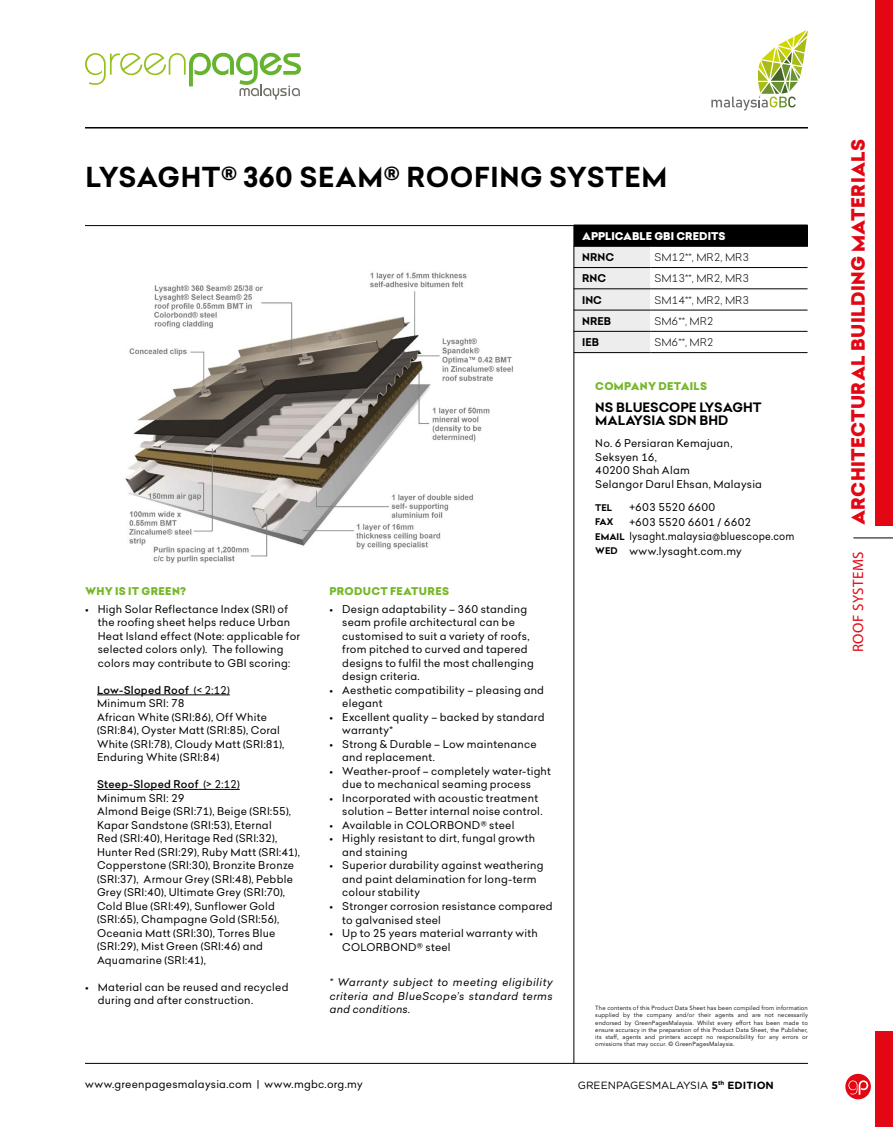
<style>
.page{position:relative;width:893px;height:1127px;background:#fff}
.page>*{position:absolute;margin:0;border:0;box-sizing:border-box;transform-origin:0 0}
.t1{font:700 27px "Celias";letter-spacing:.02em;color:#000}
.t2{font:900 18px "Celias";letter-spacing:.015em;color:#e30613}
.t3{font:15px "Myriad Pro";letter-spacing:.035em;color:#e30613}
.t4{font:700 12.75px/13.5px "Celias";color:#000}
.t5{font:10.5px/13.5px "Celias";letter-spacing:.02em;color:#000}
.t6{font:italic 10.5px/13.5px "Celias";letter-spacing:.035em;color:#000;text-align:justify}
.t7{font:300 10.5px "Celias";color:#000}
.t8{font:900 10.5px "Celias";letter-spacing:.025em;color:#76b82a}
.t9{font:10.5px "Gotham Rounded";color:#000}
.t10{font:900 10.5px/21.3px "Celias";color:#fff}
.t11{font:700 10.5px "Celias";color:#000}
.t12{font:700 9px "Celias";color:#000}
.t13{font:6px/7.2px "Avenir LT Std";letter-spacing:.02em;color:#000;text-align:justify}
.s1{font-weight:700;color:#000}
.s2{font-weight:500}
.s3{font-weight:700;font-size:9px}
.s4{font-weight:700}
</style>
<div class="page">
<div style="left:875px;top:0;width:18px;height:525px;background:#e30613"></div>
<div style="left:875px;top:1032px;width:18px;height:95px;background:#e30613"></div>
<hr style="left:853px;top:537px;width:40px;height:1px;background:#000">
<div style="left:574px;top:225px;width:233px;height:21px;background:#000"></div>
<svg style="left:575px;top:247px;width:232px;height:105px"></svg>
<hr style="left:574px;top:246px;width:76px;height:1px;background:#000">
<hr style="left:650px;top:246px;width:157px;height:1px;background:#000">
<hr style="left:574px;top:267px;width:76px;height:1px;background:#000">
<hr style="left:650px;top:267px;width:157px;height:1px;background:#000">
<hr style="left:574px;top:289px;width:76px;height:1px;background:#000">
<hr style="left:650px;top:289px;width:157px;height:1px;background:#000">
<hr style="left:574px;top:310px;width:76px;height:1px;background:#000">
<hr style="left:650px;top:310px;width:157px;height:1px;background:#000">
<hr style="left:574px;top:331px;width:76px;height:1px;background:#000">
<hr style="left:650px;top:331px;width:157px;height:1px;background:#000">
<hr style="left:574px;top:352px;width:76px;height:1px;background:#000">
<hr style="left:650px;top:352px;width:157px;height:1px;background:#000">
<hr style="left:97px;top:694px;width:133px;height:1px;background:#000">
<hr style="left:97px;top:789px;width:143px;height:1px;background:#000">
<img style="left:125px;top:272px;width:388px;height:291px">
<svg style="left:85px;top:53px;width:216px;height:47px"></svg>
<hr style="left:85px;top:127px;width:723px;height:1px;background:#000">
<hr style="left:85px;top:1063px;width:723px;height:1px;background:#000">
<hr style="left:574px;top:225px;width:1px;height:838px;background:#000">
<hr style="left:85px;top:225px;width:723px;height:1px;background:#000">
<svg style="left:711px;top:30px;width:97px;height:81px"></svg>
<svg style="left:845px;top:1074px;width:26px;height:25px"></svg>
<p class="t1" style="left:86px;top:157px;width:583px">LYSAGHT® 360 SEAM® ROOFING SYSTEM</p>
<p class="t10" style="left:582px;top:226px;width:145px">APPLICABLE GBI CREDITS<br><span class="s1">NRNC</span></p>
<p class="t7" style="left:654px;top:250px;width:96px">SM12**, MR2, MR3</p>
<p class="t11" style="left:582px;top:271px;width:25px">RNC</p>
<p class="t7" style="left:654px;top:271px;width:96px">SM13**, MR2, MR3</p>
<p class="t11" style="left:582px;top:292px;width:21px">INC</p>
<p class="t7" style="left:654px;top:292px;width:96px">SM14**, MR2, MR3</p>
<p class="t11" style="left:582px;top:313px;width:31px">NREB</p>
<p class="t7" style="left:654px;top:314px;width:61px">SM6**, MR2</p>
<p class="t11" style="left:582px;top:335px;width:18px">IEB</p>
<p class="t7" style="left:654px;top:335px;width:61px">SM6**, MR2</p>
<p class="t8" style="left:85px;top:583px;width:102px">WHY IS IT GREEN?</p>
<p class="t5" style="left:98px;top:602px;width:204px;text-indent:-13px">• High Solar Reflectance Index (SRI) of the roofing sheet helps reduce Urban Heat Island effect (Note: applicable for selected colors only). The following colors may contribute to GBI scoring:</p>
<p class="t5" style="left:97px;top:683px;width:189px"><span class="s2">Low-Sloped Roof</span> (&lt; 2:12)<br>Minimum SRI: 78<br>African White (SRI:86), Off White (SRI:84), Oyster Matt (SRI:85), Coral<br>White (SRI:78), Cloudy Matt (SRI:81),<br>Enduring White (SRI:84)</p>
<p class="t5" style="left:97px;top:777px;width:204px"><span class="s2">Steep-Sloped Roof</span> (&gt; 2:12)<br>Minimum SRI: 29<br>Almond Beige (SRI:71), Beige (SRI:55), Kapar Sandstone (SRI:53), Eternal<br>Red (SRI:40), Heritage Red (SRI:32), Hunter Red (SRI:29), Ruby Matt (SRI:41), Copperstone (SRI:30), Bronzite Bronze (SRI:37), Armour Grey (SRI:48), Pebble Grey (SRI:40), Ultimate Grey (SRI:70), Cold Blue (SRI:49), Sunflower Gold (SRI:65), Champagne Gold (SRI:56), Oceania Matt (SRI:30), Torres Blue (SRI:29), Mist Green (SRI:46) and Aquamarine (SRI:41),</p>
<p class="t5" style="left:98px;top:980px;width:192px;text-indent:-13px">• Material can be reused and recycled during and after construction.</p>
<p class="t8" style="left:330px;top:584px;width:121px">PRODUCT FEATURES</p>
<p class="t5" style="left:342px;top:602px;width:193px;text-indent:-13px">• Design adaptability – 360 standing seam profile architectural can be customised to suit a variety of roofs, from pitched to curved and tapered designs to fulfil the most challenging design criteria.</p>
<p class="t5" style="left:342px;top:683px;width:203px;text-indent:-13px">• Aesthetic compatibility – pleasing and elegant</p>
<p class="t5" style="left:342px;top:710px;width:204px;text-indent:-13px">• Excellent quality – backed by standard warranty*</p>
<p class="t5" style="left:342px;top:737px;width:196px;text-indent:-13px">• Strong &amp; Durable – Low maintenance and replacement.</p>
<p class="t5" style="left:342px;top:764px;width:210px;text-indent:-13px">• Weather-proof – completely water-tight due to mechanical seaming process</p>
<p class="t5" style="left:342px;top:791px;width:202px;text-indent:-13px">• Incorporated with acoustic treatment solution – Better internal noise control.</p>
<p class="t5" style="left:330px;top:818px;width:186px">• Available in COLORBOND® steel</p>
<p class="t5" style="left:342px;top:832px;width:194px;text-indent:-13px">• Highly resistant to dirt, fungal growth and staining</p>
<p class="t5" style="left:342px;top:859px;width:203px;text-indent:-13px">• Superior durability against weathering and paint delamination for long-term colour stability</p>
<p class="t5" style="left:342px;top:899px;width:212px;text-indent:-13px">• Stronger corrosion resistance compared to galvanised steel</p>
<p class="t5" style="left:342px;top:926px;width:197px;text-indent:-13px">• Up to 25 years material warranty with<br>COLORBOND® steel</p>
<p class="t6" style="left:330px;top:975px;width:225px">* Warranty subject to meeting eligibility criteria and BlueScope’s standard terms and conditions.</p>
<p class="t8" style="left:595px;top:379px;width:113px">COMPANY DETAILS</p>
<p class="t4" style="left:595px;top:400px;width:168px">NS BLUESCOPE LYSAGHT<br>MALAYSIA SDN BHD</p>
<p class="t5" style="left:595px;top:437px;width:168px">No. 6 Persiaran Kemajuan,<br>Seksyen 16,<br>40200 Shah Alam<br>Selangor Darul Ehsan, Malaysia</p>
<p class="t12" style="left:595px;top:501px;width:18px">TEL</p>
<p class="t5" style="left:629px;top:500px;width:88px">+603 5520 6600</p>
<p class="t12" style="left:595px;top:515px;width:19px">FAX</p>
<p class="t5" style="left:595px;top:514px;width:201px;line-height:14.5px;text-indent:34px">+603 5520 6601 / 6602<br><span class="s3">EMAIL</span> lysaght.malaysia@bluescope.com<br><span class="s3">WED</span> www.lysaght.com.my</p>
<p class="t13" style="left:595px;top:1004px;width:214px">The contents of this Product Data Sheet has been compiled from information supplied by the company and/or their agents and are not necessarily endorsed by GreenPagesMalaysia. Whilst every effort has been made to ensure accuracy in the preparation of this Product Data Sheet, the Publisher, its staff, agents and printers accept no responsibility for any errors or omissions that may occur. © GreenPagesMalaysia.</p>
<p class="t5" style="left:85px;top:1077px;width:279px">www.greenpagesmalaysia.com | www.mgbc.org.my</p>
<p class="t9" style="left:578px;top:1077px;width:198px">GREENPAGESMALAYSIA <span class="s4">5</span><sup>th</sup> <span class="s4">EDITION</span></p>
<p class="t2" style="left:845px;top:525px;width:388px;rotate:-90deg">ARCHITECTURAL BUILDING MATERIALS</p>
<p class="t3" style="left:849px;top:652px;width:103px;rotate:-90deg">ROOF SYSTEMS</p>
</div>
